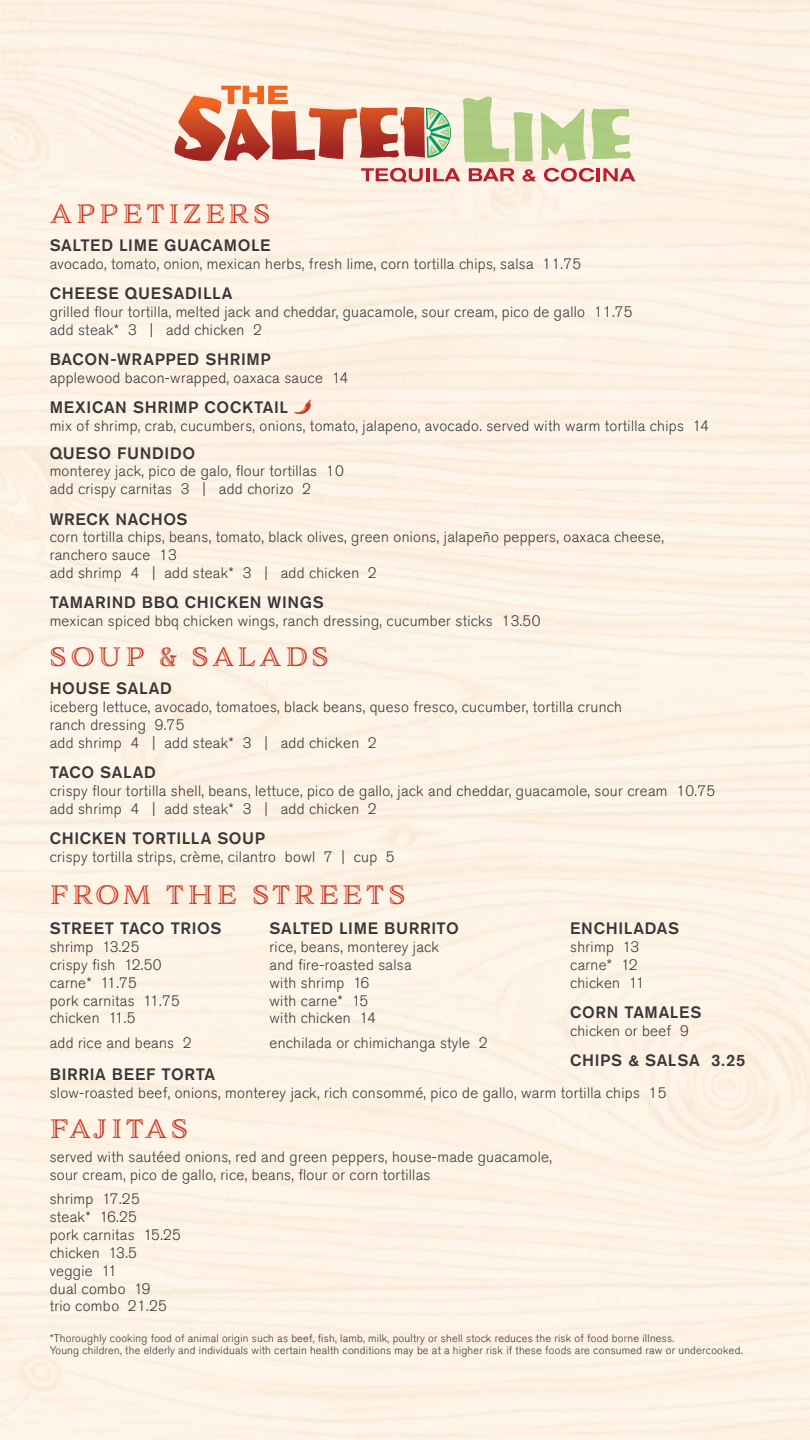
<style>
.page{position:relative;width:810px;height:1440px;background:#fff}
.page>*{position:absolute;margin:0;border:0;box-sizing:border-box;transform-origin:0 0}
.t1{font:24.75px "Adorn S Engraved";letter-spacing:.16em;color:#cd3b27}
.t2{font:24.75px "Adorn S Engraved";letter-spacing:.12em;color:#cd3b27}
.t3{font:500 16.5px "Akzidenz Grotesk BE";letter-spacing:.04em;color:#383839}
.t4{font:300 15.08px/17.9px "Akzidenz Grotesk BE";letter-spacing:.02em;color:#383839}
.t5{font:300 11.02px/12.4px "Akzidenz Grotesk BE";letter-spacing:.02em;color:#383839}
</style>
<div class="page">
<img style="left:0;top:0;width:809px;height:1440px">
<svg style="left:361px;top:168px;width:27px;height:13px"></svg>
<img style="left:390px;top:168px;width:17px;height:15px">
<img style="left:409px;top:168px;width:14px;height:14px">
<svg style="left:426px;top:168px;width:18px;height:13px"></svg>
<img style="left:444px;top:168px;width:16px;height:13px">
<svg style="left:469px;top:168px;width:13px;height:13px"></svg>
<img style="left:483px;top:168px;width:32px;height:13px">
<img style="left:522px;top:169px;width:14px;height:13px">
<img style="left:544px;top:168px;width:33px;height:14px">
<img style="left:579px;top:168px;width:16px;height:14px">
<svg style="left:596px;top:168px;width:4px;height:13px"></svg>
<img style="left:603px;top:168px;width:32px;height:13px">
<img style="left:221px;top:86px;width:20px;height:18px">
<img style="left:243px;top:86px;width:21px;height:18px">
<img style="left:268px;top:86px;width:20px;height:18px">
<img style="left:401px;top:107px;width:50px;height:51px">
<img style="left:175px;top:95px;width:51px;height:66px">
<img style="left:224px;top:109px;width:46px;height:52px">
<img style="left:309px;top:108px;width:48px;height:51px">
<img style="left:360px;top:107px;width:39px;height:51px">
<img style="left:272px;top:110px;width:43px;height:51px">
<img style="left:463px;top:96px;width:46px;height:66px">
<img style="left:588px;top:108px;width:43px;height:51px">
<img style="left:514px;top:112px;width:19px;height:50px">
<img style="left:541px;top:109px;width:45px;height:52px">
<svg style="left:294px;top:400px;width:17px;height:14px"></svg>
<h1 class="t1" style="left:50px;top:197px;width:222px">APPETIZERS</h1>
<p class="t3" style="left:50px;top:235px;width:222px">SALTED LIME GUACAMOLE</p>
<p class="t4" style="left:50px;top:255px;width:533px">avocado, tomato, onion, mexican herbs, fresh lime, corn tortilla chips, salsa 11.75</p>
<p class="t3" style="left:50px;top:283px;width:184px">CHEESE QUESADILLA</p>
<p class="t4" style="left:50px;top:303px;width:585px">grilled flour tortilla, melted jack and cheddar, guacamole, sour cream, pico de gallo 11.75 add steak* 3 | add chicken 2</p>
<p class="t3" style="left:50px;top:349px;width:223px">BACON-WRAPPED SHRIMP</p>
<p class="t4" style="left:50px;top:369px;width:300px">applewood bacon-wrapped, oaxaca sauce 14</p>
<p class="t3" style="left:50px;top:397px;width:240px">MEXICAN SHRIMP COCKTAIL</p>
<p class="t4" style="left:50px;top:417px;width:661px">mix of shrimp, crab, cucumbers, onions, tomato, jalapeno, avocado. served with warm tortilla chips 14</p>
<p class="t3" style="left:50px;top:443px;width:147px">QUESO FUNDIDO</p>
<p class="t4" style="left:50px;top:463px;width:296px">monterey jack, pico de galo, flour tortillas 10 add crispy carnitas 3 | add chorizo 2</p>
<p class="t3" style="left:50px;top:509px;width:139px">WRECK NACHOS</p>
<p class="t4" style="left:50px;top:529px;width:616px">corn tortilla chips, beans, tomato, black olives, green onions, jalapeño peppers, oaxaca cheese, ranchero sauce 13<br>add shrimp 4 | add steak* 3 | add chicken 2</p>
<p class="t3" style="left:50px;top:592px;width:276px">TAMARIND BBQ CHICKEN WINGS</p>
<p class="t4" style="left:50px;top:612px;width:492px">mexican spiced bbq chicken wings, ranch dressing, cucumber sticks 13.50</p>
<h1 class="t1" style="left:50px;top:640px;width:281px">SOUP &amp; SALADS</h1>
<p class="t3" style="left:50px;top:678px;width:124px">HOUSE SALAD</p>
<p class="t4" style="left:50px;top:698px;width:574px">iceberg lettuce, avocado, tomatoes, black beans, queso fresco, cucumber, tortilla crunch ranch dressing 9.75<br>add shrimp 4 | add steak* 3 | add chicken 2</p>
<p class="t3" style="left:50px;top:762px;width:108px">TACO SALAD</p>
<p class="t4" style="left:50px;top:782px;width:667px">crispy flour tortilla shell, beans, lettuce, pico de gallo, jack and cheddar, guacamole, sour cream 10.75 add shrimp 4 | add steak* 3 | add chicken 2</p>
<p class="t3" style="left:50px;top:828px;width:217px">CHICKEN TORTILLA SOUP</p>
<p class="t4" style="left:50px;top:848px;width:347px">crispy tortilla strips, crème, cilantro bowl 7 | cup 5</p>
<h1 class="t1" style="left:50px;top:878px;width:357px">FROM THE STREETS</h1>
<p class="t3" style="left:270px;top:918px;width:191px">SALTED LIME BURRITO</p>
<p class="t4" style="left:270px;top:938px;width:171px">rice, beans, monterey jack and fire-roasted salsa with shrimp 16<br>with carne* 15<br>with chicken 14</p>
<p class="t4" style="left:270px;top:1034px;width:220px">enchilada or chimichanga style 2</p>
<p class="t3" style="left:50px;top:918px;width:173px">STREET TACO TRIOS</p>
<p class="t4" style="left:50px;top:938px;width:132px">shrimp 13.25 crispy fish 12.50 carne* 11.75<br>pork carnitas 11.75 chicken 11.5</p>
<p class="t4" style="left:50px;top:1034px;width:144px">add rice and beans 2</p>
<p class="t3" style="left:570px;top:918px;width:111px">ENCHILADAS</p>
<p class="t4" style="left:570px;top:938px;width:76px">shrimp 13 carne* 12 chicken 11</p>
<p class="t3" style="left:570px;top:1002px;width:133px">CORN TAMALES</p>
<p class="t4" style="left:570px;top:1022px;width:120px">chicken or beef 9</p>
<p class="t3" style="left:570px;top:1050px;width:177px">CHIPS &amp; SALSA 3.25</p>
<p class="t3" style="left:50px;top:1064px;width:167px">BIRRIA BEEF TORTA</p>
<p class="t4" style="left:50px;top:1084px;width:618px">slow-roasted beef, onions, monterey jack, rich consommé, pico de gallo, warm tortilla chips 15</p>
<h1 class="t2" style="left:50px;top:1112px;width:140px">FAJITAS</h1>
<p class="t4" style="left:50px;top:1149px;width:504px">served with sautéed onions, red and green peppers, house-made guacamole, sour cream, pico de gallo, rice, beans, flour or corn tortillas</p>
<p class="t4" style="left:50px;top:1190px;width:133px">shrimp 17.25 steak* 16.25<br>pork carnitas 15.25 chicken 13.5 veggie 11<br>dual combo 19<br>trio combo 21.25</p>
<p class="t5" style="left:50px;top:1332px;width:695px">*Thoroughly cooking food of animal origin such as beef, fish, lamb, milk, poultry or shell stock reduces the risk of food borne illness.<br>Young children, the elderly and individuals with certain health conditions may be at a higher risk if these foods are consumed raw or undercooked.</p>
</div>
